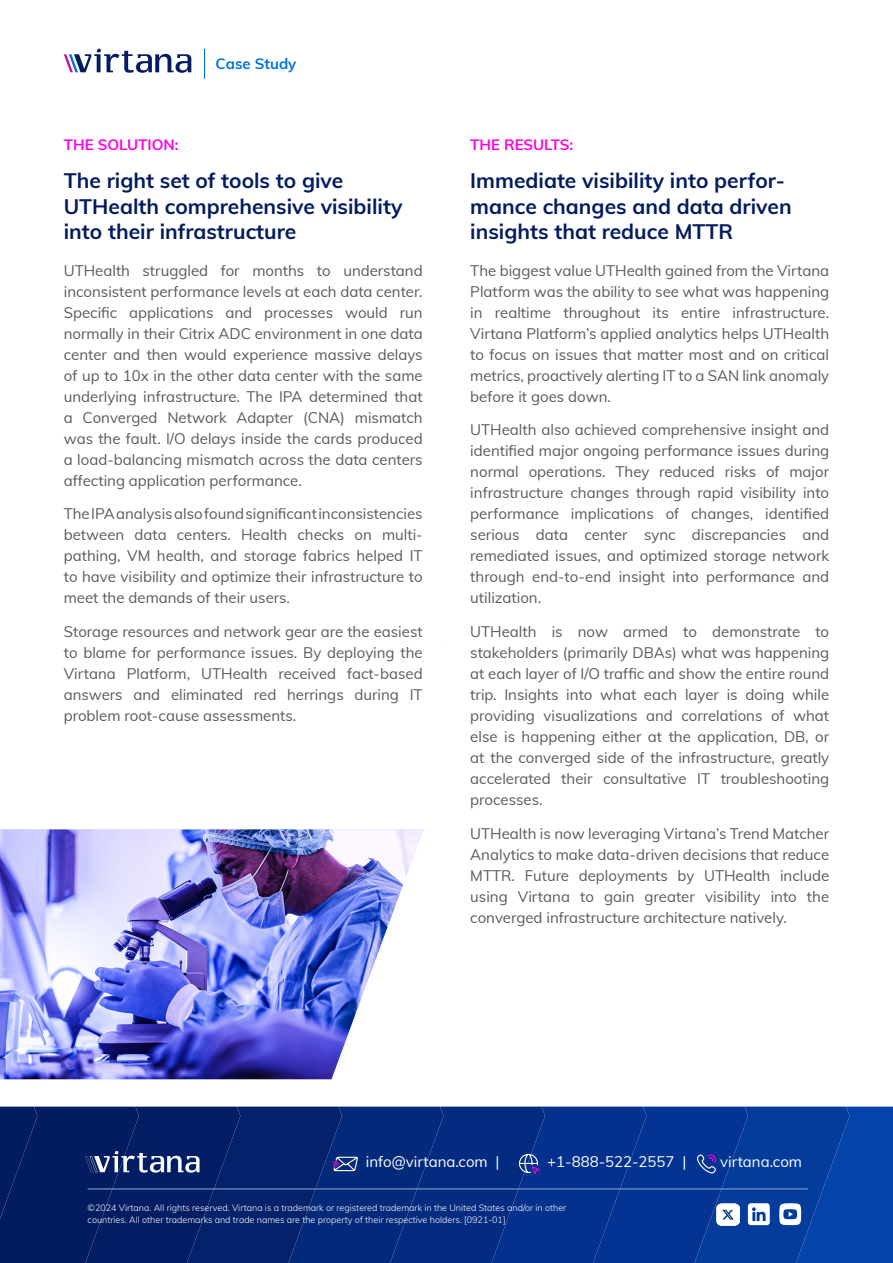
<style>
.page{position:relative;width:893px;height:1263px;background:#fff}
.page>*{position:absolute;margin:0;border:0;box-sizing:border-box;transform-origin:0 0}
.Section_Heading{font:700 21px/25.2px "Muli";color:#031c60}
.Body_Copy{font:15px/21px "Muli";color:#5d5856;text-align:justify}
.t1{font:15px "Muli";color:#fff}
.Body_Copy-2{font:700 15px "Muli";color:#ff00e3}
.t2{font:700 15px "Muli";color:#0073dd}
.t3{font:300 9px/12px "Muli";color:#fff}
</style>
<div class="page">
<svg style="left:64px;top:49px;width:127px;height:24px"></svg>
<hr style="left:204px;top:49px;width:1px;height:30px;background:#0073dd">
<svg style="left:0;top:1106px;width:893px;height:157px;background:#093183"></svg>
<img style="left:0;top:829px;width:423px;height:250px">
<p class="Body_Copy-2" style="left:64px;top:134px;width:116px">THE SOLUTION:</p>
<p class="t2" style="left:216px;top:53px;width:82px">Case Study</p>
<p class="Section_Heading" style="left:64px;top:167px;width:281px">The right set of tools to give</p>
<p class="Section_Heading" style="left:64px;top:192px;width:340px">UTHealth comprehensive visibility</p>
<p class="Section_Heading" style="left:64px;top:218px;width:234px">into their infrastructure</p>
<p class="Body_Copy" style="left:64px;top:259px;width:360px">UTHealth struggled for months to understand inconsistent performance levels at each data center.<br>Specific applications and processes would run normally in their Citrix ADC environment in one data center and then would experience massive delays of up to 10x in the other data center with the same underlying infrastructure. The IPA determined that a Converged Network Adapter (CNA) mismatch was the fault. I/O delays inside the cards produced a load-balancing mismatch across the data centers affecting application performance.</p>
<p class="Body_Copy" style="left:64px;top:503px;width:360px">The IPA analysis also found significant inconsistencies between data centers. Health checks on multi&shy;pathing, VM health, and storage fabrics helped IT to have visibility and optimize their infrastructure to meet the demands of their users.</p>
<p class="Body_Copy" style="left:64px;top:621px;width:360px">Storage resources and network gear are the easiest to blame for performance issues. By deploying the Virtana Platform, UTHealth received fact-based answers and eliminated red herrings during IT problem root-cause assessments.</p>
<p class="Body_Copy-2" style="left:470px;top:134px;width:104px">THE RESULTS:</p>
<p class="Section_Heading" style="left:470px;top:167px;width:323px">Immediate visibility into perfor&shy;mance changes and data driven insights that reduce MTTR</p>
<p class="Body_Copy" style="left:470px;top:259px;width:360px">The biggest value UTHealth gained from the Virtana Platform was the ability to see what was happening in realtime throughout its entire infrastructure.<br>Virtana Platform’s applied analytics helps UTHealth to focus on issues that matter most and on critical metrics, proactively alerting IT to a SAN link anomaly before it goes down.</p>
<p class="Body_Copy" style="left:470px;top:419px;width:360px">UTHealth also achieved comprehensive insight and identified major ongoing performance issues during normal operations. They reduced risks of major infrastructure changes through rapid visibility into performance implications of changes, identified serious data center sync discrepancies and remediated issues, and optimized storage network through end-to-end insight into performance and utilization.</p>
<p class="Body_Copy" style="left:470px;top:621px;width:360px">UTHealth is now armed to demonstrate to stakeholders (primarily DBAs) what was happening at each layer of I/O traffic and show the entire round trip. Insights into what each layer is doing while providing visualizations and correlations of what else is happening either at the application, DB, or at the converged side of the infrastructure, greatly accelerated their consultative IT troubleshooting processes.</p>
<p class="Body_Copy" style="left:470px;top:822px;width:360px">UTHealth is now leveraging Virtana’s Trend Matcher Analytics to make data-driven decisions that reduce MTTR. Future deployments by UTHealth include using Virtana to gain greater visibility into the converged infrastructure architecture natively.</p>
<p class="t1" style="left:366px;top:1151px;width:135px">info@virtana.com |</p>
<p class="t1" style="left:547px;top:1151px;width:141px">+1-888-522-2557 |</p>
<p class="t1" style="left:720px;top:1151px;width:83px">virtana.com</p>
<p class="t3" style="left:88px;top:1201px;width:480px">©2024 Virtana. All rights reserved. Virtana is a trademark or registered trademark in the United States and/or in other countries. All other trademarks and trade names are the property of their respective holders. [0921-01]</p>
</div>
